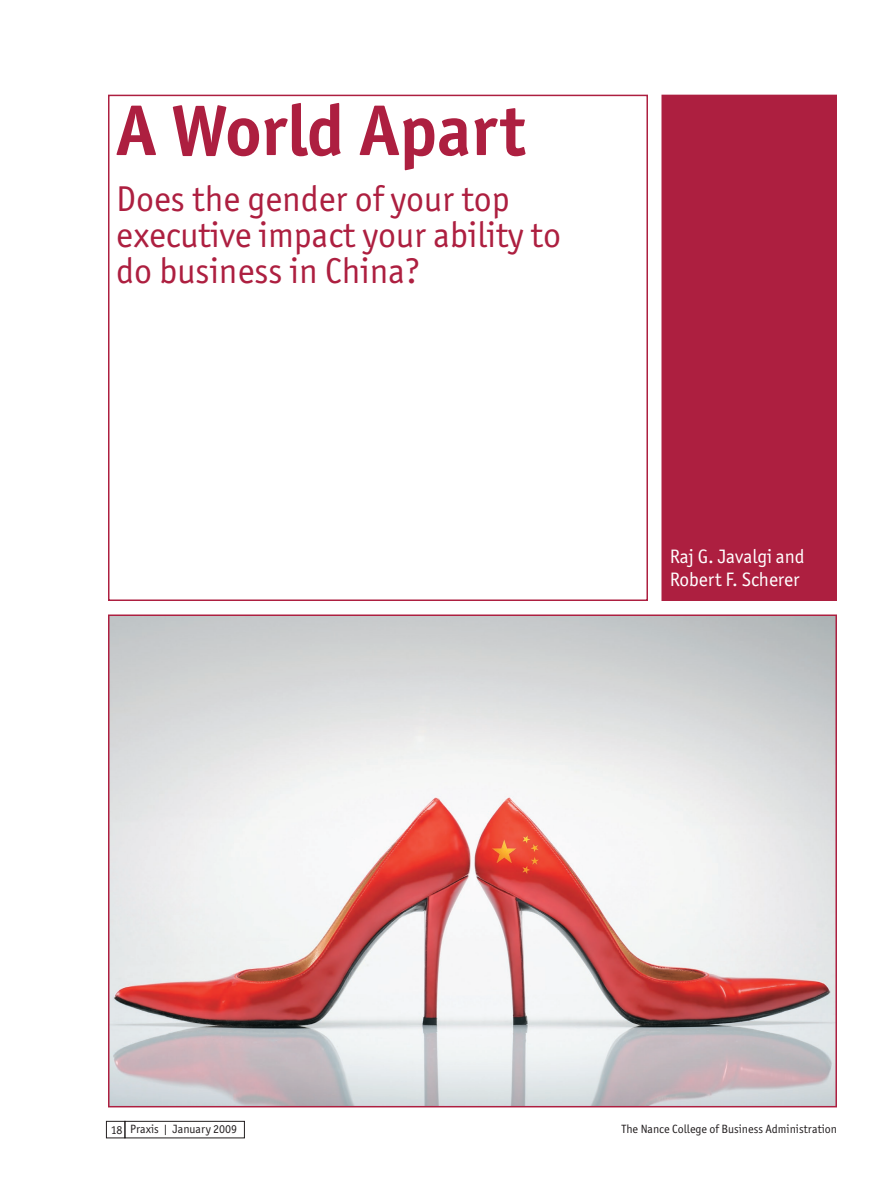
<style>
.page{position:relative;width:891px;height:1202px;background:#fff}
.page>*{position:absolute;margin:0;border:0;box-sizing:border-box;transform-origin:0 0}
.t1{font:700 72px "Officina Sans ITC Std";color:#ad1f40}
.t2{font:36px/36px "Officina Sans ITC Std";color:#ad1f40}
.t3{font:19.5px/23.4px "Officina Sans ITC Std";letter-spacing:-.005em;color:#fff}
.t4{font:12px "Officina Sans ITC Std";color:#231f20}
</style>
<div class="page">
<div style="left:106px;top:1120px;width:19px;height:18px;border:1px solid #231f20"></div>
<div style="left:125px;top:1120px;width:120px;height:18px;border:1px solid #231f20"></div>
<div style="left:108px;top:95px;width:540px;height:506px;border:2px solid #ad1f40"></div>
<img style="left:111px;top:617px;width:723px;height:487px">
<div style="left:108px;top:614px;width:729px;height:493px;border:2px solid #ad1f40"></div>
<div style="left:662px;top:95px;width:174px;height:505px;background:#ad1f40"></div>
<div style="left:662px;top:95px;width:175px;height:506px;border:2px solid #ad1f40"></div>
<p class="t1" style="left:116px;top:86px;width:411px">A World Apart</p>
<p class="t2" style="left:116px;top:181px;width:446px">Does the gender of your top executive impact your ability to do business in China?</p>
<p class="t3" style="left:670px;top:544px;width:136px">Raj G. Javalgi and<br>Robert F. Scherer</p>
<p class="t4" style="left:111px;top:1122px;width:13px">18</p>
<p class="t4" style="left:130px;top:1122px;width:109px">Praxis | January 2009</p>
<p class="t4" style="left:622px;top:1122px;width:217px">The Nance College of Business Administration</p>
</div>
